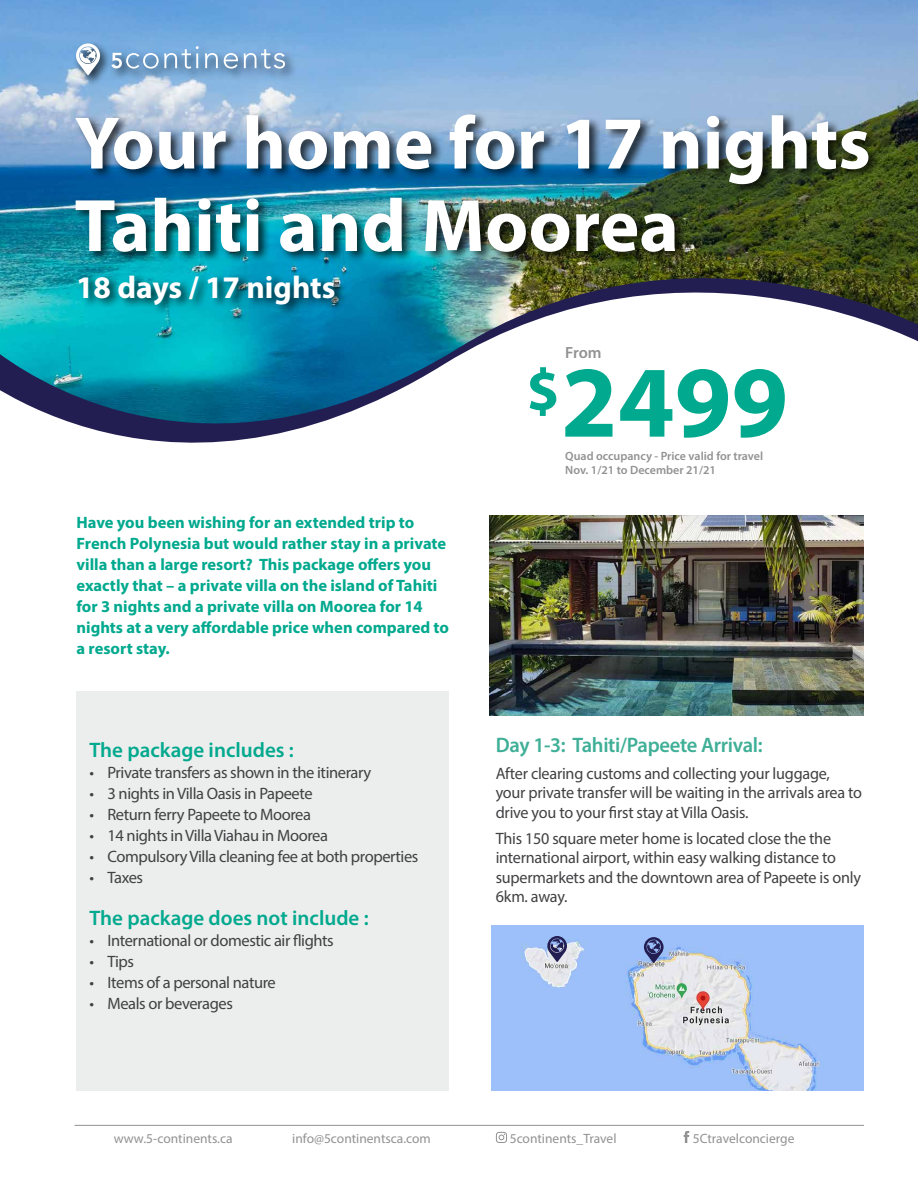
<style>
.page{position:relative;width:918px;height:1188px;background:#fff}
.page>*{position:absolute;margin:0;border:0;box-sizing:border-box;transform-origin:0 0}
.t1{font:700 102.3px "Myriad Pro";color:#01a98e}
.t2{font:700 75px/82.5px "Myriad Pro";color:#fff}
.t3{font:700 31.5px "Myriad Pro";color:#fff}
.t4{font:600 21px "Myriad Pro";color:#01a98e}
.t5{font:600 21px "Myriad Pro";letter-spacing:-.015em;color:#40af97}
.t6{font:16.5px/19.5px "Myriad Pro";letter-spacing:-.02em;color:#414042}
.t7{font:700 16.5px/21px "Myriad Pro";color:#01a98e}
.t8{font:600 16.2px "Myriad Pro";color:#929293}
.t9{font:13.5px "Myriad Pro";color:#929293}
.t10{font:600 12px/14.4px "Myriad Pro";color:#929293}
</style>
<div class="page">
<svg style="left:79px;top:425px;width:785px;height:91px"></svg>
<img style="left:0;top:0;width:918px;height:425px">
<svg style="left:496px;top:1132px;width:11px;height:11px"></svg>
<svg style="left:684px;top:1131px;width:5px;height:12px"></svg>
<hr style="left:75px;top:1125px;width:789px;height:1px;background:#929293">
<img style="left:489px;top:516px;width:375px;height:199px">
<div style="left:73px;top:41px;width:225px;height:46px;background:#000;opacity:.75"></div>
<svg style="left:111px;top:46px;width:88px;height:23px;background:#88b0d5"></svg>
<svg style="left:205px;top:53px;width:13px;height:15px"></svg>
<svg style="left:224px;top:53px;width:14px;height:16px"></svg>
<svg style="left:244px;top:49px;width:41px;height:20px"></svg>
<svg style="left:76px;top:43px;width:24px;height:32px"></svg>
<div style="left:76px;top:691px;width:373px;height:400px;background:#eceded"></div>
<img style="left:491px;top:926px;width:373px;height:165px">
<svg style="left:644px;top:937px;width:20px;height:26px"></svg>
<div style="left:73px;top:111px;width:808px;height:152px;background:#000;opacity:.75"></div>
<div style="left:77px;top:271px;width:270px;height:45px;background:#000;opacity:.75"></div>
<svg style="left:547px;top:936px;width:20px;height:26px"></svg>
<h2 class="t2" style="left:75px;top:100px;width:798px">Your home for 17 nights<br>Tahiti and Moorea</h2>
<h3 class="t3" style="left:76px;top:267px;width:261px">18 days / 17 nights</h3>
<p class="t7" style="left:76px;top:512px;width:374px">Have you been wishing for an extended trip to French Polynesia but would rather stay in a private villa than a large resort? This package offers you exactly that – a private villa on the island of Tahiti for 3 nights and a private villa on Moorea for 14 nights at a very affordable price when compared to a resort stay.</p>
<p class="t4" style="left:89px;top:736px;width:206px">The package includes :</p>
<p class="t6" style="left:89px;top:762px;width:283px">• Private transfers as shown in the itinerary</p>
<p class="t6" style="left:89px;top:783px;width:225px">• 3 nights in Villa Oasis in Papeete</p>
<p class="t6" style="left:89px;top:804px;width:223px">• Return ferry Papeete to Moorea</p>
<p class="t6" style="left:89px;top:825px;width:240px">• 14 nights in Villa Viahau in Moorea</p>
<p class="t6" style="left:89px;top:846px;width:331px">• Compulsory Villa cleaning fee at both properties</p>
<p class="t6" style="left:89px;top:867px;width:55px">• Taxes</p>
<p class="t4" style="left:89px;top:904px;width:281px">The package does not include :</p>
<p class="t6" style="left:89px;top:930px;width:246px">• International or domestic air flights</p>
<p class="t6" style="left:89px;top:951px;width:46px">• Tips</p>
<p class="t6" style="left:89px;top:972px;width:188px">• Items of a personal nature</p>
<p class="t6" style="left:89px;top:993px;width:145px">• Meals or beverages</p>
<p class="t8" style="left:565px;top:342px;width:38px">From</p>
<h1 class="t1" style="left:526px;top:335px;width:263px"><sup>$</sup>2499</h1>
<p class="t10" style="left:565px;top:448px;width:199px">Quad occupancy - Price valid for travel<br>Nov. 1/21 to December 21/21</p>
<p class="t5" style="left:496px;top:732px;width:269px">Day 1-3: Tahiti/Papeete Arrival:</p>
<p class="t6" style="left:496px;top:763px;width:368px">After clearing customs and collecting your luggage, your private transfer will be waiting in the arrivals area to drive you to your first stay at Villa Oasis.</p>
<p class="t6" style="left:496px;top:828px;width:367px">This 150 square meter home is located close the the international airport, within easy walking distance to supermarkets and the downtown area of Papeete is only 6km. away.</p>
<p class="t9" style="left:114px;top:1130px;width:120px">www.5-continents.ca</p>
<p class="t9" style="left:292px;top:1130px;width:140px">info@5continentsca.com</p>
<p class="t9" style="left:510px;top:1130px;width:108px">5continents_Travel</p>
<p class="t9" style="left:693px;top:1130px;width:103px">5Ctravelconcierge</p>
</div>
